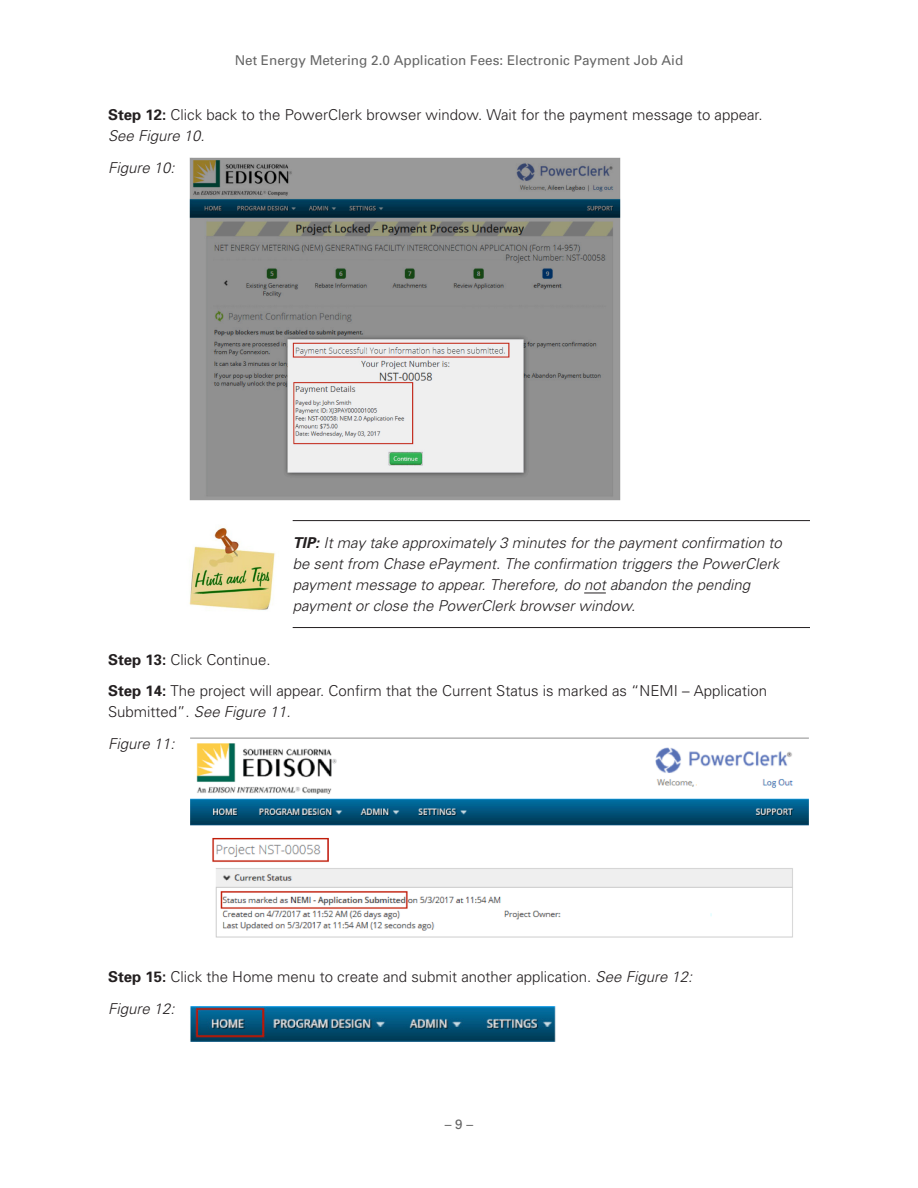
<style>
.page{position:relative;width:918px;height:1188px;background:#fff}
.page>*{position:absolute;margin:0;border:0;box-sizing:border-box;transform-origin:0 0}
.Body{font:300 15px/21px "Univers";color:#231f20}
.TIP{font:italic 300 15px/21px "Univers";color:#231f20}
.Body-2{font:italic 300 15px "Univers";color:#231f20}
.t1{font:13.5px "Univers";color:#666}
.s1{font-weight:700}
.s2{font-style:italic}
</style>
<div class="page">
<img style="left:189px;top:158px;width:432px;height:343px">
<img style="left:190px;top:737px;width:619px;height:201px">
<img style="left:190px;top:1006px;width:366px;height:36px">
<hr style="left:293px;top:520px;width:517px;height:1px;background:#231f20">
<svg style="left:584px;top:593px;width:22px;height:1px"></svg>
<hr style="left:293px;top:627px;width:517px;height:1px;background:#231f20">
<img style="left:189px;top:527px;width:86px;height:83px">
<p class="t1" style="left:235px;top:52px;width:450px">Net Energy Metering 2.0 Application Fees: Electronic Payment Job Aid</p>
<p class="Body" style="left:108px;top:104px;width:656px"><span class="s1">Step 12:</span> Click back to the PowerClerk browser window. Wait for the payment message to appear.<br><span class="s2">See Figure 10.</span></p>
<p class="Body-2" style="left:108px;top:159px;width:68px">Figure 10:</p>
<p class="TIP" style="left:293px;top:532px;width:491px"><span class="s1">TIP:</span> It may take approximately 3 minutes for the payment confirmation to be sent from Chase ePayment. The confirmation triggers the PowerClerk payment message to appear. Therefore, do not abandon the pending payment or close the PowerClerk browser window.</p>
<p class="Body" style="left:108px;top:648px;width:164px"><span class="s1">Step 13:</span> Click Continue.</p>
<p class="Body" style="left:108px;top:680px;width:661px"><span class="s1">Step 14:</span> The project will appear. Confirm that the Current Status is marked as “NEMI – Application<br>Submitted”. <span class="s2">See Figure 11.</span></p>
<p class="Body-2" style="left:108px;top:735px;width:68px">Figure 11:</p>
<p class="Body" style="left:108px;top:966px;width:586px"><span class="s1">Step 15:</span> Click the Home menu to create and submit another application. <span class="s2">See Figure 12:</span></p>
<p class="Body-2" style="left:108px;top:1000px;width:68px">Figure 12:</p>
<p class="t1" style="left:445px;top:1116px;width:30px">– 9 –</p>
</div>
